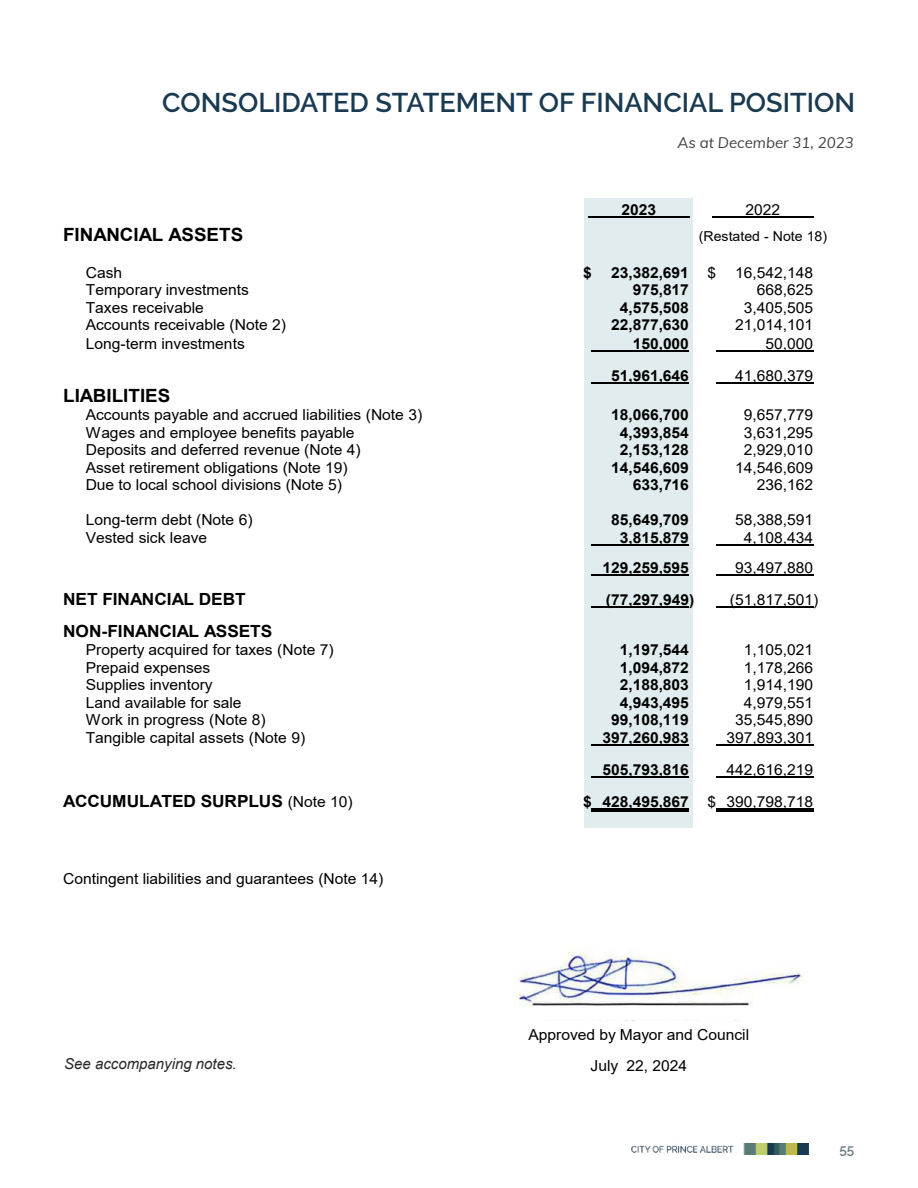
<style>
.page{position:relative;width:918px;height:1188px;background:#fff}
.page>*{position:absolute;margin:0;border:0;box-sizing:border-box;transform-origin:0 0}
.t1{font:600 27px "Raleway";color:#1a3a51}
.t2{font:18.3px "Arial";color:#000}
.t3{font:16.8px "Arial";letter-spacing:-.005em;color:#000}
.t4{font:15.15px/31px "Arial";color:#000;text-align:center}
.t5{font:italic 15px "Arial";color:#292829}
.t6{font:italic 15px "Muli";color:#414042}
.t7{font:13.65px "Arial";color:#000}
.t8{font:600 13.5px "Raleway";color:#6b7b84}
.s1{font-size:15.15px}
</style>
<div class="page">
<img style="left:631px;top:1144px;width:178px;height:11px">
<div style="left:585px;top:198px;width:108px;height:630px;background:#e1ecee"></div>
<hr style="left:588px;top:216px;width:102px;height:2px;background:#000">
<hr style="left:712px;top:216px;width:102px;height:2px;background:#000">
<hr style="left:592px;top:350px;width:97px;height:2px;background:#000">
<hr style="left:716px;top:350px;width:97px;height:2px;background:#000">
<hr style="left:592px;top:383px;width:97px;height:1px;background:#000">
<hr style="left:716px;top:383px;width:97px;height:1px;background:#000">
<hr style="left:592px;top:544px;width:97px;height:1px;background:#000">
<hr style="left:716px;top:544px;width:97px;height:1px;background:#000">
<hr style="left:592px;top:575px;width:97px;height:1px;background:#000">
<hr style="left:716px;top:575px;width:97px;height:1px;background:#000">
<hr style="left:592px;top:607px;width:97px;height:1px;background:#000">
<hr style="left:716px;top:607px;width:97px;height:1px;background:#000">
<hr style="left:592px;top:744px;width:97px;height:2px;background:#000">
<hr style="left:716px;top:744px;width:97px;height:2px;background:#000">
<hr style="left:592px;top:776px;width:97px;height:2px;background:#000">
<hr style="left:716px;top:776px;width:97px;height:2px;background:#000">
<hr style="left:592px;top:808px;width:97px;height:2px;background:#000">
<hr style="left:592px;top:811px;width:97px;height:1px;background:#000">
<hr style="left:716px;top:808px;width:97px;height:2px;background:#000">
<hr style="left:716px;top:811px;width:97px;height:1px;background:#000">
<img style="left:513px;top:952px;width:290px;height:55px">
<h1 class="t1" style="left:162px;top:87px;width:694px">CONSOLIDATED STATEMENT OF FINANCIAL POSITION</h1>
<p class="t6" style="left:677px;top:131px;width:178px">As at December 31, 2023</p>
<p class="t4" style="left:621px;top:194px;width:36px">2023</p>
<p class="t4" style="left:746px;top:194px;width:36px">2022</p>
<p class="t2" style="left:63px;top:222px;width:182px">FINANCIAL ASSETS</p>
<p class="t7" style="left:699px;top:227px;width:130px">(Restated - Note 18)</p>
<p class="t4" style="left:86px;top:257px;width:38px">Cash</p>
<p class="t4" style="left:583px;top:257px;width:10px">$</p>
<p class="t4" style="left:611px;top:257px;width:106px">23,382,691 $</p>
<p class="t4" style="left:735px;top:257px;width:79px">16,542,148</p>
<p class="t4" style="left:86px;top:274px;width:165px">Temporary investments</p>
<p class="t4" style="left:633px;top:274px;width:58px">975,817</p>
<p class="t4" style="left:757px;top:274px;width:58px">668,625</p>
<p class="t4" style="left:86px;top:292px;width:120px">Taxes receivable</p>
<p class="t4" style="left:620px;top:292px;width:71px">4,575,508</p>
<p class="t4" style="left:744px;top:292px;width:71px">3,405,505</p>
<p class="t4" style="left:86px;top:309px;width:202px">Accounts receivable (Note 2)</p>
<p class="t4" style="left:611px;top:309px;width:79px">22,877,630</p>
<p class="t4" style="left:735px;top:309px;width:79px">21,014,101</p>
<p class="t4" style="left:86px;top:328px;width:161px">Long-term investments</p>
<p class="t4" style="left:633px;top:328px;width:58px">150,000</p>
<p class="t4" style="left:766px;top:328px;width:49px">50,000</p>
<p class="t4" style="left:611px;top:361px;width:79px">51,961,646</p>
<p class="t4" style="left:735px;top:360px;width:79px">41,680,379</p>
<p class="t2" style="left:63px;top:382px;width:109px">LIABILITIES</p>
<p class="t4" style="left:86px;top:399px;width:338px">Accounts payable and accrued liabilities (Note 3)</p>
<p class="t4" style="left:611px;top:399px;width:79px">18,066,700</p>
<p class="t4" style="left:744px;top:399px;width:71px">9,657,779</p>
<p class="t4" style="left:86px;top:417px;width:270px">Wages and employee benefits payable</p>
<p class="t4" style="left:620px;top:417px;width:71px">4,393,854</p>
<p class="t4" style="left:744px;top:417px;width:71px">3,631,295</p>
<p class="t4" style="left:86px;top:434px;width:276px">Deposits and deferred revenue (Note 4)</p>
<p class="t4" style="left:620px;top:434px;width:71px">2,153,128</p>
<p class="t4" style="left:744px;top:434px;width:71px">2,929,010</p>
<p class="t4" style="left:86px;top:452px;width:263px">Asset retirement obligations (Note 19)</p>
<p class="t4" style="left:611px;top:452px;width:79px">14,546,609</p>
<p class="t4" style="left:735px;top:452px;width:79px">14,546,609</p>
<p class="t4" style="left:86px;top:469px;width:258px">Due to local school divisions (Note 5)</p>
<p class="t4" style="left:633px;top:469px;width:58px">633,716</p>
<p class="t4" style="left:757px;top:469px;width:58px">236,162</p>
<p class="t4" style="left:86px;top:504px;width:168px">Long-term debt (Note 6)</p>
<p class="t4" style="left:611px;top:504px;width:79px">85,649,709</p>
<p class="t4" style="left:735px;top:504px;width:79px">58,388,591</p>
<p class="t4" style="left:86px;top:522px;width:123px">Vested sick leave</p>
<p class="t4" style="left:620px;top:522px;width:71px">3,815,879</p>
<p class="t4" style="left:744px;top:522px;width:71px">4,108,434</p>
<p class="t4" style="left:602px;top:552px;width:88px">129,259,595</p>
<p class="t4" style="left:735px;top:552px;width:79px">93,497,880</p>
<p class="t3" style="left:63px;top:587px;width:184px">NET FINANCIAL DEBT</p>
<p class="t4" style="left:606px;top:584px;width:90px">(77,297,949)</p>
<p class="t4" style="left:730px;top:584px;width:90px">(51,817,501)</p>
<p class="t3" style="left:63px;top:620px;width:211px">NON-FINANCIAL ASSETS</p>
<p class="t4" style="left:86px;top:634px;width:249px">Property acquired for taxes (Note 7)</p>
<p class="t4" style="left:620px;top:635px;width:71px">1,197,544</p>
<p class="t4" style="left:744px;top:634px;width:71px">1,105,021</p>
<p class="t4" style="left:86px;top:652px;width:126px">Prepaid expenses</p>
<p class="t4" style="left:620px;top:652px;width:71px">1,094,872</p>
<p class="t4" style="left:744px;top:652px;width:71px">1,178,266</p>
<p class="t4" style="left:86px;top:669px;width:129px">Supplies inventory</p>
<p class="t4" style="left:620px;top:670px;width:71px">2,188,803</p>
<p class="t4" style="left:744px;top:669px;width:71px">1,914,190</p>
<p class="t4" style="left:86px;top:687px;width:157px">Land available for sale</p>
<p class="t4" style="left:620px;top:687px;width:71px">4,943,495</p>
<p class="t4" style="left:744px;top:687px;width:71px">4,979,551</p>
<p class="t4" style="left:86px;top:704px;width:181px">Work in progress (Note 8)</p>
<p class="t4" style="left:611px;top:705px;width:79px">99,108,119</p>
<p class="t4" style="left:735px;top:704px;width:79px">35,545,890</p>
<p class="t4" style="left:86px;top:722px;width:221px">Tangible capital assets (Note 9)</p>
<p class="t4" style="left:602px;top:722px;width:88px">397,260,983</p>
<p class="t4" style="left:727px;top:722px;width:88px">397,893,301</p>
<p class="t4" style="left:602px;top:754px;width:88px">505,793,816</p>
<p class="t4" style="left:727px;top:754px;width:88px">442,616,219</p>
<p class="t3" style="left:63px;top:789px;width:291px">ACCUMULATED SURPLUS <span class="s1">(Note 10)</span></p>
<p class="t4" style="left:583px;top:786px;width:231px">$ 428,495,867 $ 390,798,718</p>
<p class="t4" style="left:63px;top:863px;width:322px">Contingent liabilities and guarantees (Note 14)</p>
<p class="t5" style="left:64px;top:1054px;width:174px">See accompanying notes.</p>
<p class="t4" style="left:529px;top:1019px;width:222px">Approved by Mayor and Council<br>July 22, 2024</p>
<p class="t8" style="left:839px;top:1142px;width:16px">55</p>
</div>
